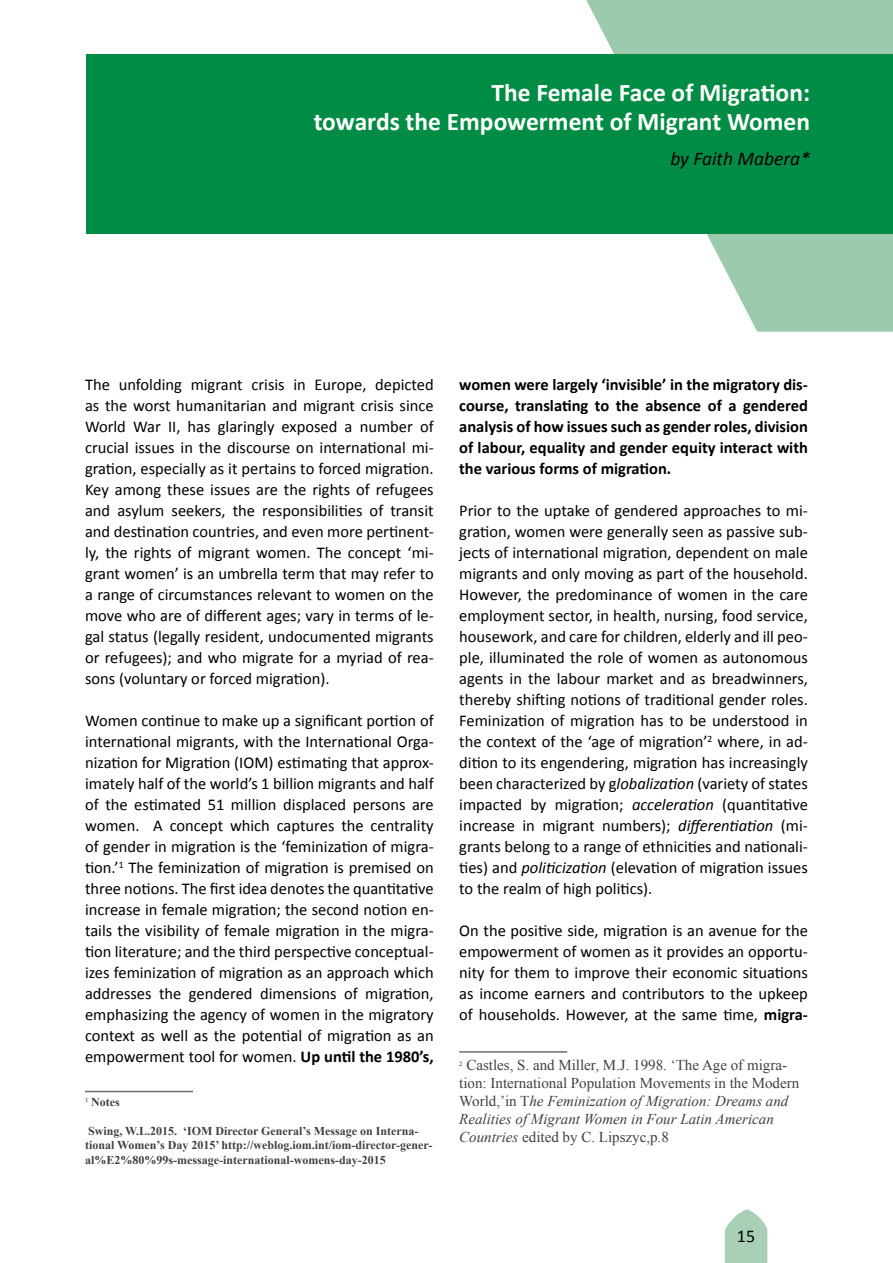
<style>
.page{position:relative;width:893px;height:1263px;background:#fff}
.page>*{position:absolute;margin:0;border:0;box-sizing:border-box;transform-origin:0 0}
.t1{font:700 25.5px/29.2px "Calibri";color:#fff;text-align:right}
.t2{font:italic 19.5px "Calibri";color:#000}
.t3{font:18px "Calibri";color:#000}
.t4{font:16.5px/21px "Calibri";color:#000;text-align:justify}
.t5{font:700 16.5px/21px "Calibri";color:#000;text-align:justify}
.t6{font:15px/18px "Times New Roman";color:#414042}
.t7{font:700 12px/14.4px "Times New Roman";color:#414042}
.s1{font-weight:700}
.s2{font-style:italic}
</style>
<div class="page">
<svg style="left:725px;top:1209px;width:42px;height:54px;background:#b5d6c0"></svg>
<svg style="left:586px;top:0;width:307px;height:332px;fill:#9ccaac"></svg>
<div style="left:86px;top:54px;width:807px;height:180px;background:#008c44"></div>
<hr style="left:85px;top:1091px;width:108px;height:1px;background:#6d6e71">
<hr style="left:459px;top:1051px;width:108px;height:2px;background:#6d6e71">
<h1 class="t1" style="left:314px;top:77px;width:498px">The Female Face of Migration:<br>towards the Empowerment of Migrant Women</h1>
<p class="t2" style="left:670px;top:145px;width:141px">by Faith Mabera*</p>
<p class="t4" style="left:85px;top:374px;width:350px">The unfolding migrant crisis in Europe, depicted as the worst humanitarian and migrant crisis since World War II, has glaringly exposed a number of crucial issues in the discourse on international mi&shy;gration, especially as it pertains to forced migration.<br>Key among these issues are the rights of refugees and asylum seekers, the responsibilities of transit and destination countries, and even more pertinent&shy;ly, the rights of migrant women. The concept ‘mi&shy;grant women’ is an umbrella term that may refer to a range of circumstances relevant to women on the move who are of different ages; vary in terms of le&shy;gal status (legally resident, undocumented migrants or refugees); and who migrate for a myriad of rea&shy;sons (voluntary or forced migration).</p>
<p class="t4" style="left:85px;top:710px;width:350px">Women continue to make up a significant portion of international migrants, with the International Orga&shy;nization for Migration (IOM) estimating that approx&shy;imately half of the world’s 1 billion migrants and half of the estimated 51 million displaced persons are women. A concept which captures the centrality of gender in migration is the ‘feminization of migra&shy;tion.’<sup>1</sup> The feminization of migration is premised on three notions. The first idea denotes the quantitative increase in female migration; the second notion en&shy;tails the visibility of female migration in the migra&shy;tion literature; and the third perspective conceptual&shy;izes feminization of migration as an approach which addresses the gendered dimensions of migration, emphasizing the agency of women in the migratory context as well as the potential of migration as an empowerment tool for women. <span class="s1">Up until the 1980’s,</span></p>
<p class="t7" style="left:85px;top:1094px;width:36px"><sup>1</sup> Notes</p>
<p class="t7" style="left:85px;top:1123px;width:349px">Swing, W.L.2015. ‘IOM Director General’s Message on Interna&shy;tional Women’s Day 2015’ http://weblog.iom.int/iom-director-gener&shy;al%E2%80%99s-message-international-womens-day-2015</p>
<p class="t5" style="left:459px;top:374px;width:350px">women were largely ‘invisible’ in the migratory dis&shy;course, translating to the absence of a gendered analysis of how issues such as gender roles, division of labour, equality and gender equity interact with the various forms of migration.</p>
<p class="t4" style="left:459px;top:500px;width:350px">Prior to the uptake of gendered approaches to mi&shy;gration, women were generally seen as passive sub&shy;jects of international migration, dependent on male migrants and only moving as part of the household.<br>However, the predominance of women in the care employment sector, in health, nursing, food service, housework, and care for children, elderly and ill peo&shy;ple, illuminated the role of women as autonomous agents in the labour market and as breadwinners, thereby shifting notions of traditional gender roles.<br>Feminization of migration has to be understood in the context of the ‘age of migration’<sup>2</sup> where, in ad&shy;dition to its engendering, migration has increasingly been characterized by g<span class="s2">lobalization</span> (variety of states impacted by migration; <span class="s2">acceleration</span> (quantitative increase in migrant numbers); <span class="s2">differentiation</span> (mi&shy;grants belong to a range of ethnicities and nationali&shy;ties) and <span class="s2">politicization</span> (elevation of migration issues to the realm of high politics).</p>
<p class="t4" style="left:459px;top:920px;width:350px">On the positive side, migration is an avenue for the empowerment of women as it provides an opportu&shy;nity for them to improve their economic situations as income earners and contributors to the upkeep of households. However, at the same time, <span class="s1">migra-</span></p>
<p class="t6" style="left:459px;top:1056px;width:342px"><sup>2</sup> Castles, S. and Miller, M.J. 1998. ‘The Age of migra&shy;tion: International Population Movements in the Modern World,’in T<span class="s2">he Feminization of Migration: Dreams and Realities of Migrant Women in Four Latin American Countries</span> edited by C. Lipszyc,p.8</p>
<p class="t3" style="left:737px;top:1224px;width:20px">15</p>
</div>
